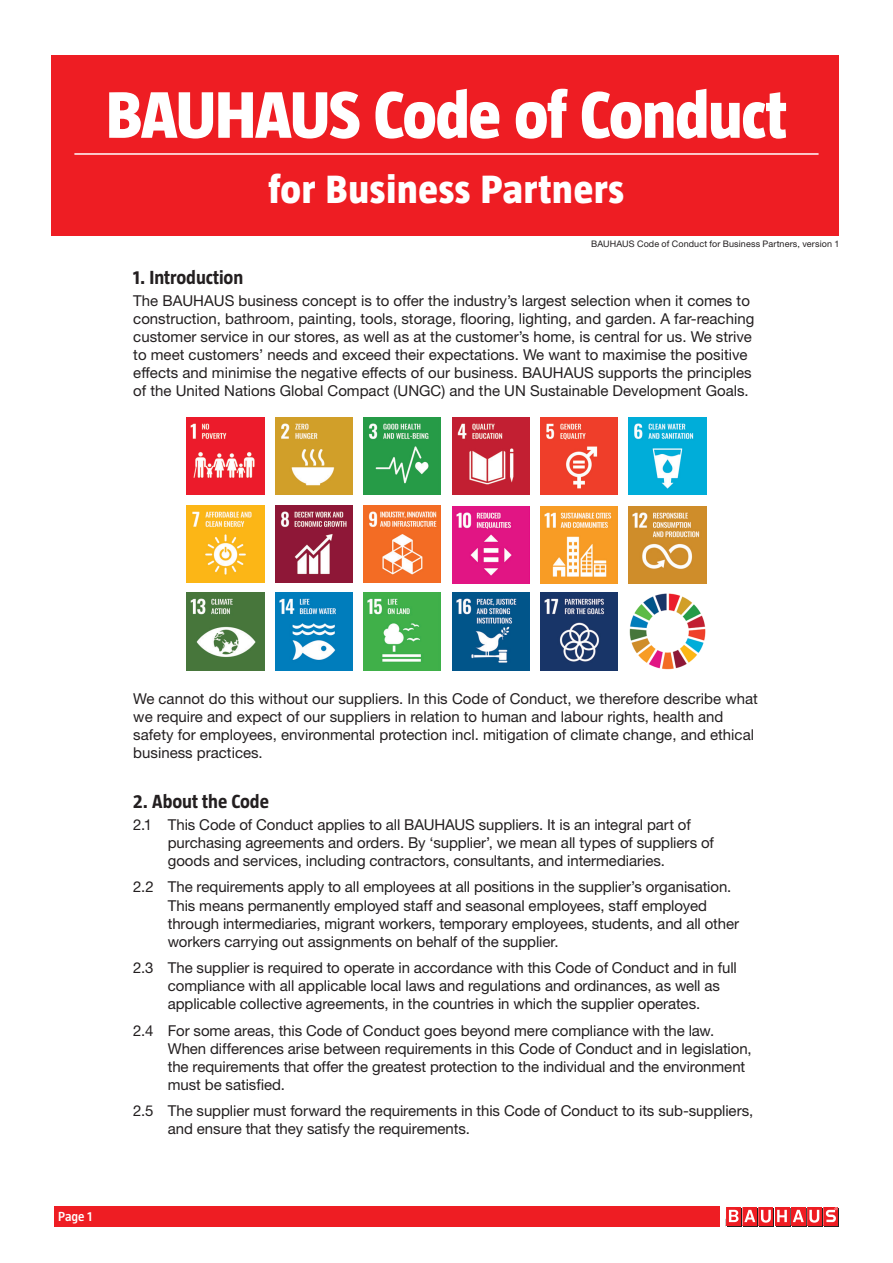
<style>
.page{position:relative;width:893px;height:1263px;background:#fff}
.page>*{position:absolute;margin:0;border:0;box-sizing:border-box;transform-origin:0 0}
.t1{font:800 67.5px "Taz";letter-spacing:-.02em;color:#fff}
.t2{font:800 40.5px "Taz";letter-spacing:.02em;color:#fff}
.t3{font:700 19.5px "Taz";color:#231f20}
.t4{font:15px/18px "Helvetica Neue";color:#231f20}
.t5{font:600 13.5px "Taz";color:#fff}
.t6{font:9px "Helvetica Neue";letter-spacing:.015em;color:#231f20}
</style>
<div class="page">
<div style="left:54px;top:1206px;width:666px;height:20px;background:#ee1d23"></div>
<svg style="left:743px;top:1225px;width:15px;height:1px"></svg>
<svg style="left:824px;top:1208px;width:15px;height:18px"></svg>
<div style="left:776px;top:1208px;width:14px;height:18px;background:#ee1d23"></div>
<div style="left:792px;top:1208px;width:14px;height:18px;background:#ee1d23"></div>
<svg style="left:727px;top:1225px;width:15px;height:1px"></svg>
<svg style="left:760px;top:1225px;width:14px;height:1px"></svg>
<div style="left:808px;top:1208px;width:14px;height:18px;background:#ee1d23"></div>
<svg style="left:726px;top:1207px;width:112px;height:18px"></svg>
<div style="left:52px;top:55px;width:787px;height:181px;background:#ee1d23"></div>
<hr style="left:74px;top:153px;width:745px;height:2px;background:#fff">
<img style="left:187px;top:418px;width:77px;height:77px">
<img style="left:275px;top:418px;width:77px;height:77px">
<img style="left:364px;top:418px;width:77px;height:77px">
<img style="left:452px;top:418px;width:77px;height:77px">
<img style="left:540px;top:418px;width:78px;height:77px">
<img style="left:629px;top:418px;width:77px;height:77px">
<img style="left:187px;top:506px;width:77px;height:77px">
<img style="left:275px;top:506px;width:77px;height:77px">
<img style="left:364px;top:506px;width:77px;height:77px">
<img style="left:452px;top:506px;width:77px;height:77px">
<img style="left:540px;top:506px;width:78px;height:77px">
<img style="left:629px;top:506px;width:77px;height:77px">
<img style="left:187px;top:593px;width:77px;height:77px">
<img style="left:275px;top:593px;width:77px;height:77px">
<img style="left:364px;top:593px;width:77px;height:77px">
<img style="left:452px;top:593px;width:77px;height:77px">
<img style="left:540px;top:593px;width:78px;height:77px">
<img style="left:629px;top:593px;width:77px;height:77px">
<p class="t1" style="left:106px;top:70px;width:682px">BAUHAUS Code of Conduct</p>
<p class="t2" style="left:269px;top:163px;width:357px">for Business Partners</p>
<p class="t6" style="left:591px;top:238px;width:250px">BAUHAUS Code of Conduct for Business Partners, version 1</p>
<p class="t3" style="left:133px;top:264px;width:112px">1. Introduction</p>
<p class="t4" style="left:133px;top:291px;width:622px">The BAUHAUS business concept is to offer the industry’s largest selection when it comes to construction, bathroom, painting, tools, storage, flooring, lighting, and garden. A far-reaching customer service in our stores, as well as at the customer’s home, is central for us. We strive to meet customers’ needs and exceed their expectations. We want to maximise the positive effects and minimise the negative effects of our business. BAUHAUS supports the principles of the United Nations Global Compact (UNGC) and the UN Sustainable Development Goals.</p>
<p class="t5" style="left:58px;top:1208px;width:35px">Page 1</p>
<p class="t4" style="left:133px;top:689px;width:626px">We cannot do this without our suppliers. In this Code of Conduct, we therefore describe what we require and expect of our suppliers in relation to human and labour rights, health and safety for employees, environmental protection incl. mitigation of climate change, and ethical business practices.</p>
<p class="t3" style="left:133px;top:788px;width:137px">2. About the Code</p>
<p class="t4" style="left:168px;top:815px;width:548px;text-indent:-34px">2.1 This Code of Conduct applies to all BAUHAUS suppliers. It is an integral part of purchasing agreements and orders. By ‘supplier’, we mean all types of suppliers of goods and services, including contractors, consultants, and intermediaries.</p>
<p class="t4" style="left:168px;top:878px;width:573px;text-indent:-34px">2.2 The requirements apply to all employees at all positions in the supplier’s organisation.<br>This means permanently employed staff and seasonal employees, staff employed through intermediaries, migrant workers, temporary employees, students, and all other workers carrying out assignments on behalf of the supplier.</p>
<p class="t4" style="left:168px;top:958px;width:571px;text-indent:-34px">2.3 The supplier is required to operate in accordance with this Code of Conduct and in full compliance with all applicable local laws and regulations and ordinances, as well as applicable collective agreements, in the countries in which the supplier operates.</p>
<p class="t4" style="left:168px;top:1021px;width:585px;text-indent:-34px">2.4 For some areas, this Code of Conduct goes beyond mere compliance with the law.<br>When differences arise between requirements in this Code of Conduct and in legislation, the requirements that offer the greatest protection to the individual and the environment must be satisfied.</p>
<p class="t4" style="left:168px;top:1101px;width:587px;text-indent:-34px">2.5 The supplier must forward the requirements in this Code of Conduct to its sub-suppliers, and ensure that they satisfy the requirements.</p>
</div>
